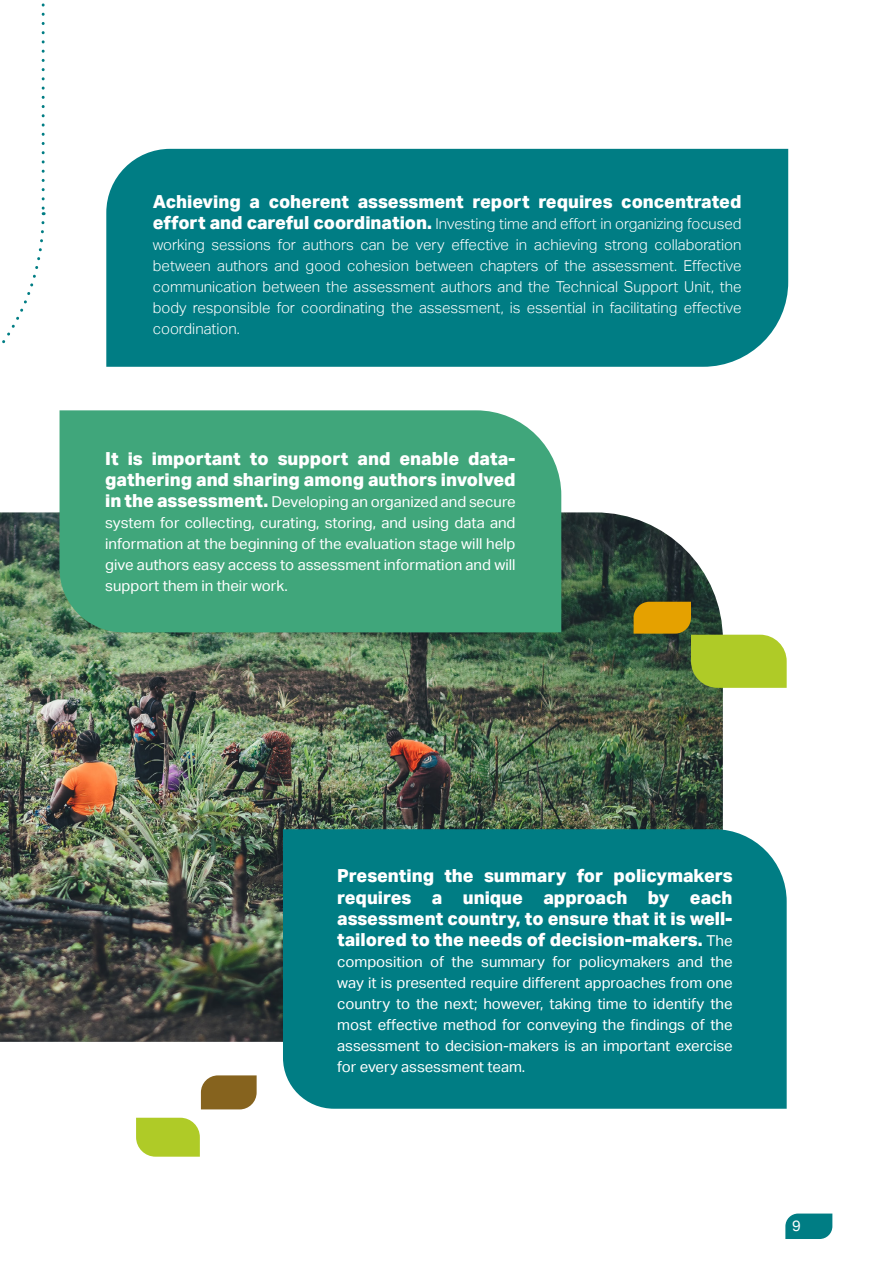
<style>
.page{position:relative;width:893px;height:1263px;background:#fff}
.page>*{position:absolute;margin:0;border:0;box-sizing:border-box;transform-origin:0 0}
.t1{font:800 18px/21px "Aktiv Grotesk";color:#fff}
.t2{font:15px/21px "Aktiv Grotesk";color:#fff;text-align:justify}
.t3{font:300 15px/21px "Aktiv Grotesk";color:#fff;text-align:justify}
.s1{font-weight:800;font-size:18px}
.s2{font-weight:400;font-size:15px}
</style>
<div class="page">
<svg style="left:785px;top:1213px;width:47px;height:26px"></svg>
<img style="left:0;top:512px;width:723px;height:530px">
<div style="left:60px;top:410px;width:501px;height:222px;background:#40a67b"></div>
<div style="left:283px;top:829px;width:504px;height:280px;background:#007d84"></div>
<div style="left:106px;top:149px;width:682px;height:218px;background:#007d84"></div>
<svg style="left:2px;top:3px;width:44px;height:341px"></svg>
<svg style="left:634px;top:602px;width:153px;height:86px"></svg>
<svg style="left:136px;top:1118px;width:64px;height:39px;background:#b4ce37"></svg>
<svg style="left:201px;top:1075px;width:56px;height:34px;background:#8f6f30"></svg>
<p class="t1" style="left:153px;top:192px;width:590px">Achieving a coherent assessment report requires concentrated</p>
<p class="t3" style="left:153px;top:214px;width:590px"><span class="s1">effort and careful coordination.</span> Investing time and effort in organizing focused working sessions for authors can be very effective in achieving strong collaboration between authors and good cohesion between chapters of the assessment. Effective communication between the assessment authors and the Technical Support Unit, the body responsible for coordinating the assessment, is essential in facilitating effective coordination.</p>
<p class="t1" style="left:105px;top:448px;width:412px">It is important to support and enable data&shy;gathering and sharing among authors involved</p>
<p class="t2" style="left:105px;top:491px;width:412px"><span class="s1">in the assessment.</span> Developing an organized and secure system for collecting, curating, storing, and using data and information at the beginning of the evaluation stage will help give authors easy access to assessment information and will support them in their work.</p>
<p class="t1" style="left:337px;top:866px;width:397px;text-align:justify">Presenting the summary for policymakers requires a unique approach by each assessment country, to ensure that it is well&shy;tailored to the needs of decision-makers. <span class="s2">The</span></p>
<p class="t2" style="left:337px;top:951px;width:397px">composition of the summary for policymakers and the way it is presented require different approaches from one country to the next; however, taking time to identify the most effective method for conveying the findings of the assessment to decision-makers is an important exercise for every assessment team.</p>
<p class="t2" style="left:792px;top:1215px;width:10px">9</p>
</div>
